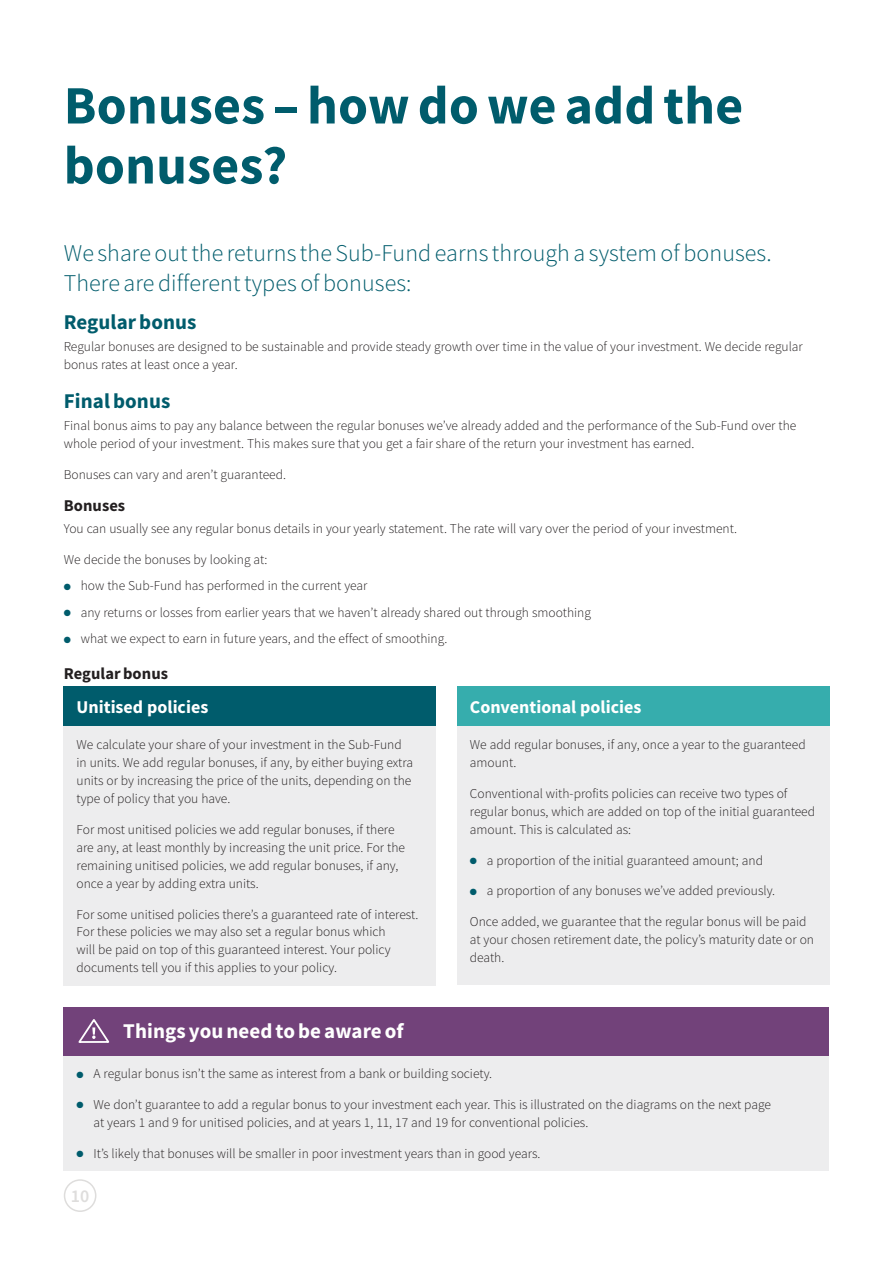
<style>
.page{position:relative;width:893px;height:1263px;background:#fff}
.page>*{position:absolute;margin:0;border:0;box-sizing:border-box;transform-origin:0 0}
.t1{font:700 54px/60px "Source Sans Pro";letter-spacing:.005em;color:#005c6c}
.t2{font:300 24px/30px "Source Sans Pro";letter-spacing:.005em;color:#005c6c}
.t3{font:700 21px "Source Sans Pro";letter-spacing:.005em;color:#fff}
.t4{font:700 21px "Source Sans Pro";letter-spacing:.005em;color:#005c6c}
.t5{font:700 18px "Source Sans Pro";color:#fff}
.t6{font:600 18px "Source Sans Pro";color:#dedddc}
.t7{font:700 16.5px "Source Sans Pro";letter-spacing:.005em;color:#231f20}
.t8{font:300 13.5px/18px "Source Sans Pro";color:#231f20}
.s1{color:#005c6c}
</style>
<div class="page">
<div style="left:64px;top:1179px;width:32px;height:33px;border:2px solid #dedddc;border-radius:50%"></div>
<div style="left:64px;top:726px;width:372px;height:259px;background:#ededee"></div>
<div style="left:64px;top:687px;width:372px;height:39px;background:#005c6c"></div>
<div style="left:457px;top:726px;width:372px;height:259px;background:#ededee"></div>
<div style="left:457px;top:687px;width:372px;height:39px;background:#36adad"></div>
<div style="left:64px;top:1055px;width:765px;height:116px;background:#ededee"></div>
<div style="left:64px;top:1006px;width:765px;height:49px;background:#72427a"></div>
<svg style="left:78px;top:1019px;width:32px;height:24px"></svg>
<h1 class="t1" style="left:64px;top:75px;width:681px">Bonuses – how do we add the bonuses?</h1>
<h2 class="t2" style="left:64px;top:238px;width:709px">We share out the returns the Sub-Fund earns through a system of bonuses.<br>There are different types of bonuses:</h2>
<h3 class="t4" style="left:64px;top:308px;width:134px">Regular bonus</h3>
<p class="t8" style="left:64px;top:338px;width:740px">Regular bonuses are designed to be sustainable and provide steady growth over time in the value of your investment. We decide regular bonus rates at least once a year.</p>
<h3 class="t4" style="left:64px;top:386px;width:108px">Final bonus</h3>
<p class="t8" style="left:64px;top:416px;width:734px">Final bonus aims to pay any balance between the regular bonuses we’ve already added and the performance of the Sub-Fund over the whole period of your investment. This makes sure that you get a fair share of the return your investment has earned.</p>
<p class="t8" style="left:64px;top:465px;width:224px">Bonuses can vary and aren’t guaranteed.</p>
<p class="t7" style="left:64px;top:494px;width:63px">Bonuses</p>
<p class="t8" style="left:64px;top:520px;width:675px">You can usually see any regular bonus details in your yearly statement. The rate will vary over the period of your investment.</p>
<p class="t8" style="left:64px;top:550px;width:205px">We decide the bonuses by looking at:</p>
<p class="t8" style="left:64px;top:577px;width:305px"><span class="s1">●</span> how the Sub-Fund has performed in the current year</p>
<p class="t8" style="left:64px;top:603px;width:529px"><span class="s1">●</span> any returns or losses from earlier years that we haven’t already shared out through smoothing</p>
<p class="t8" style="left:64px;top:630px;width:385px"><span class="s1">●</span> what we expect to earn in future years, and the effect of smoothing.</p>
<p class="t7" style="left:64px;top:662px;width:106px">Regular bonus</p>
<h3 class="t5" style="left:77px;top:695px;width:133px">Unitised policies</h3>
<p class="t8" style="left:77px;top:735px;width:338px">We calculate your share of your investment in the Sub-Fund in units. We add regular bonuses, if any, by either buying extra units or by increasing the price of the units, depending on the type of policy that you have.</p>
<p class="t8" style="left:77px;top:820px;width:330px">For most unitised policies we add regular bonuses, if there are any, at least monthly by increasing the unit price. For the remaining unitised policies, we add regular bonuses, if any, once a year by adding extra units.</p>
<p class="t8" style="left:77px;top:905px;width:343px">For some unitised policies there’s a guaranteed rate of interest.<br>For these policies we may also set a regular bonus which<br>will be paid on top of this guaranteed interest. Your policy documents tell you if this applies to your policy.</p>
<h3 class="t3" style="left:123px;top:1017px;width:282px">Things you need to be aware of</h3>
<h3 class="t5" style="left:470px;top:695px;width:173px">Conventional policies</h3>
<p class="t8" style="left:470px;top:735px;width:337px">We add regular bonuses, if any, once a year to the guaranteed amount.</p>
<p class="t8" style="left:470px;top:784px;width:347px">Conventional with-profits policies can receive two types of regular bonus, which are added on top of the initial guaranteed amount. This is calculated as:</p>
<p class="t8" style="left:470px;top:851px;width:295px"><span class="s1">●</span> a proportion of the initial guaranteed amount; and</p>
<p class="t8" style="left:470px;top:882px;width:307px"><span class="s1">●</span> a proportion of any bonuses we’ve added previously.</p>
<p class="t8" style="left:470px;top:912px;width:346px">Once added, we guarantee that the regular bonus will be paid at your chosen retirement date, the policy’s maturity date or on death.</p>
<p class="t8" style="left:77px;top:1065px;width:417px"><span class="s1">●</span> A regular bonus isn’t the same as interest from a bank or building society.</p>
<p class="t8" style="left:94px;top:1096px;width:679px;text-indent:-17px"><span class="s1">●</span> We don’t guarantee to add a regular bonus to your investment each year. This is illustrated on the diagrams on the next page at years 1 and 9 for unitised policies, and at years 1, 11, 17 and 19 for conventional policies.</p>
<p class="t8" style="left:77px;top:1144px;width:465px"><span class="s1">●</span> It’s likely that bonuses will be smaller in poor investment years than in good years.</p>
<h3 class="t6" style="left:71px;top:1184px;width:20px">10</h3>
</div>
